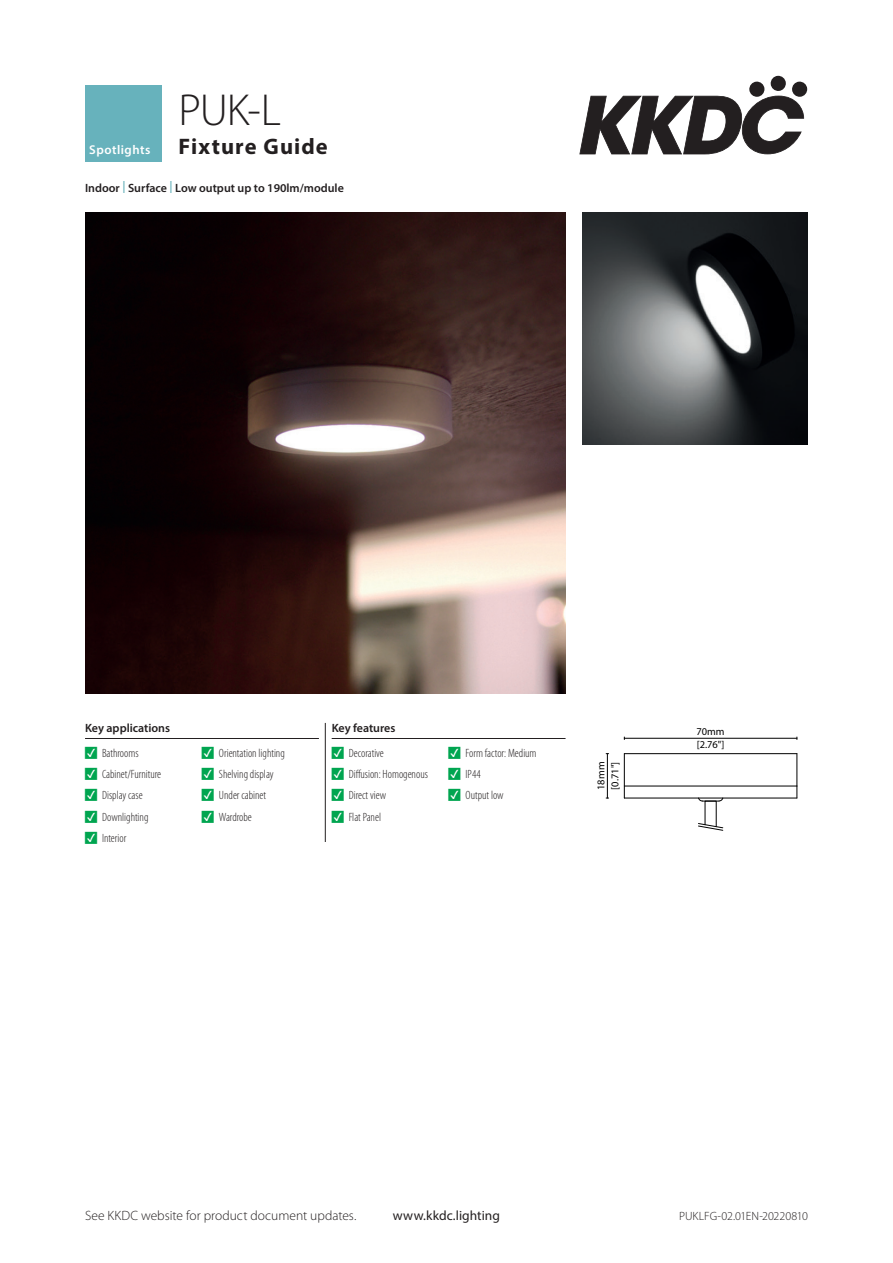
<style>
.page{position:relative;width:893px;height:1263px;background:#fff}
.page>*{position:absolute;margin:0;border:0;box-sizing:border-box;transform-origin:0 0}
.t1{font:300 45px "Myriad Pro";color:#231f20}
.t2{font:700 22.5px "Myriad Pro";letter-spacing:.05em;color:#231f20}
.t3{font:300 13.5px "Myriad Pro";color:#231f20}
.t4{font:13.5px "Myriad Pro";letter-spacing:.005em;color:#231f20}
.t5{font:300 condensed 12px "Myriad Pro";color:#231f20}
.summary_points_Spotl{font:600 12px "Myriad Pro";color:#231f20}
.Key_headings{font:600 12px "Myriad Pro";color:#231f20}
.t6{font:300 12px "Myriad Pro";letter-spacing:-.005em;color:#231f20}
.t7{font:10.5px/13.5px "Myriad Pro";color:#000}
.s1{font-weight:600;font-size:12.75px;color:#fff}
.s2{color:#67b2bc}
.s3{color:#00a550}
</style>
<div class="page">
<svg style="left:579px;top:96px;width:225px;height:58px"></svg>
<svg style="left:749px;top:81px;width:16px;height:16px"></svg>
<div style="left:770px;top:76px;width:16px;height:15px;background:#231f20;border-radius:50%"></div>
<div style="left:792px;top:81px;width:15px;height:16px;background:#231f20;border-radius:50%"></div>
<div style="left:85px;top:85px;width:77px;height:77px;background:#67b2bc"></div>
<img style="left:85px;top:213px;width:481px;height:480px">
<img style="left:583px;top:213px;width:225px;height:231px">
<svg style="left:797px;top:786px;width:1px;height:12px"></svg>
<hr style="left:624px;top:754px;width:1px;height:44px;background:#000">
<hr style="left:797px;top:754px;width:1px;height:32px;background:#000">
<hr style="left:624px;top:786px;width:173px;height:1px;background:#000">
<hr style="left:624px;top:798px;width:173px;height:1px;background:#000">
<hr style="left:624px;top:753px;width:173px;height:1px;background:#000">
<svg style="left:698px;top:798px;width:25px;height:33px"></svg>
<hr style="left:624px;top:738px;width:173px;height:1px;background:#000">
<hr style="left:607px;top:754px;width:1px;height:44px;background:#000">
<hr style="left:325px;top:723px;width:1px;height:119px;background:#231f20">
<hr style="left:85px;top:738px;width:234px;height:1px;background:#231f20">
<hr style="left:332px;top:738px;width:234px;height:1px;background:#231f20">
<h1 class="t1" style="left:179px;top:83px;width:104px">PUK-L</h1>
<h2 class="t2" style="left:89px;top:132px;width:240px"><span class="s1">Spotlights</span> Fixture Guide</h2>
<p class="summary_points_Spotl" style="left:85px;top:180px;width:260px">Indoor <span class="s2">|</span> Surface <span class="s2">|</span> Low output up to 190lm/module</p>
<p class="Key_headings" style="left:85px;top:720px;width:87px">Key applications</p>
<p class="t5" style="left:85px;top:746px;width:55px"><span class="s3">•</span> Bathrooms</p>
<p class="t5" style="left:85px;top:768px;width:78px"><span class="s3">•</span> Cabinet/Furniture</p>
<p class="t5" style="left:85px;top:789px;width:59px"><span class="s3">•</span> Display case</p>
<p class="t5" style="left:85px;top:810px;width:65px"><span class="s3">•</span> Downlighting</p>
<p class="t5" style="left:85px;top:832px;width:43px"><span class="s3">•</span> Interior</p>
<p class="t5" style="left:202px;top:746px;width:84px"><span class="s3">•</span> Orientation lighting</p>
<p class="t5" style="left:202px;top:768px;width:73px"><span class="s3">•</span> Shelving display</p>
<p class="t5" style="left:202px;top:789px;width:66px"><span class="s3">•</span> Under cabinet</p>
<p class="t5" style="left:202px;top:810px;width:51px"><span class="s3">•</span> Wardrobe</p>
<p class="Key_headings" style="left:332px;top:720px;width:65px">Key features</p>
<p class="t5" style="left:332px;top:746px;width:54px"><span class="s3">•</span> Decorative</p>
<p class="t5" style="left:332px;top:768px;width:98px"><span class="s3">•</span> Diffusion: Homogenous</p>
<p class="t5" style="left:332px;top:789px;width:56px"><span class="s3">•</span> Direct view</p>
<p class="t5" style="left:332px;top:810px;width:51px"><span class="s3">•</span> Flat Panel</p>
<p class="t5" style="left:449px;top:746px;width:90px"><span class="s3">•</span> Form factor: Medium</p>
<p class="t5" style="left:449px;top:768px;width:34px"><span class="s3">•</span> IP44</p>
<p class="t5" style="left:449px;top:789px;width:57px"><span class="s3">•</span> Output low</p>
<p class="t7" style="left:594px;top:790px;width:30px;line-height:14px;rotate:-90deg">18mm [0.71"]</p>
<p class="t7" style="left:697px;top:724px;width:30px">70mm [2.76"]</p>
<p class="t3" style="left:85px;top:1208px;width:273px">See KKDC website for product document updates.</p>
<p class="t4" style="left:393px;top:1207px;width:109px">www.kkdc.lighting</p>
<p class="t6" style="left:679px;top:1209px;width:130px">PUKLFG-02.01EN-20220810</p>
</div>
